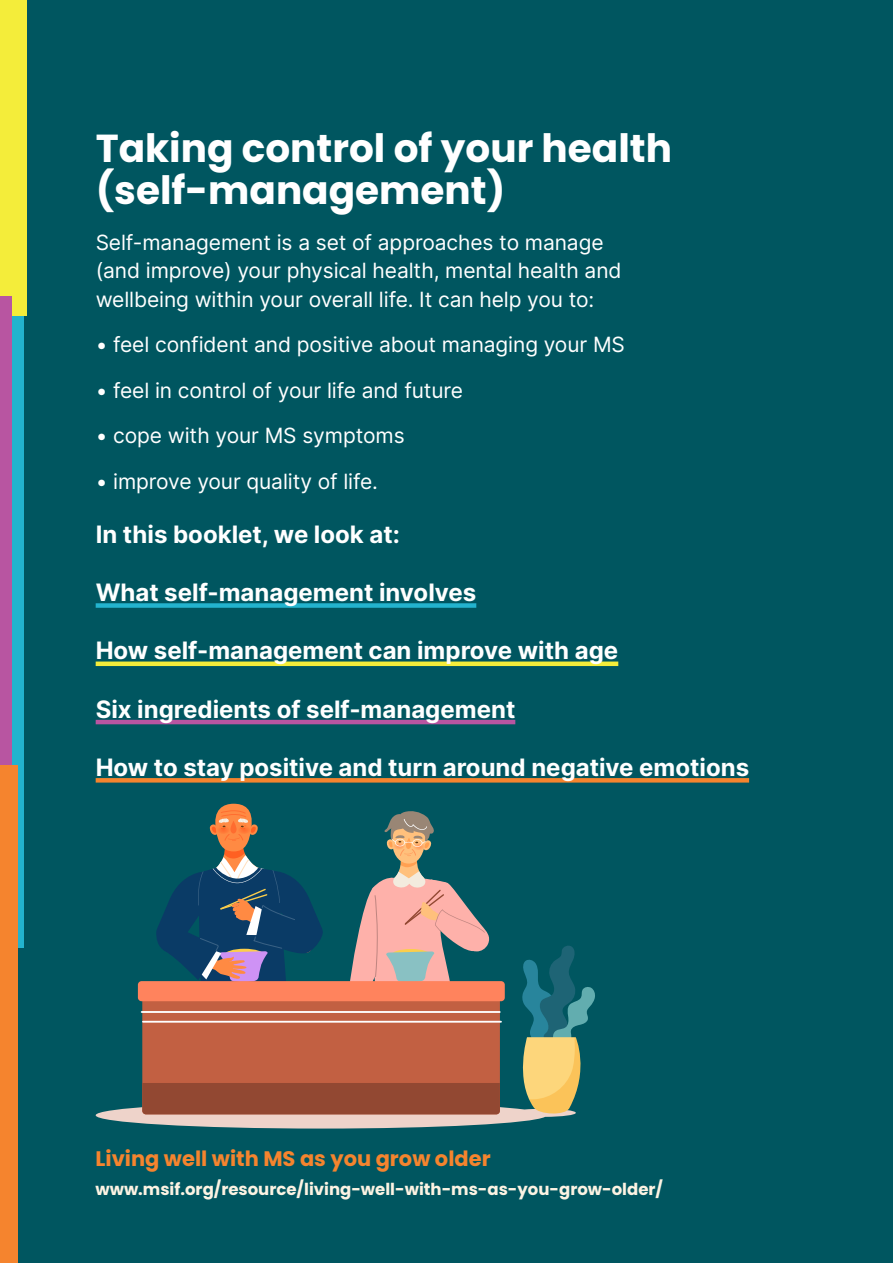
<style>
.page{position:relative;width:893px;height:1263px;background:#005660}
.page>*{position:absolute;margin:0;border:0;box-sizing:border-box;transform-origin:0 0}
.Titles_-_Dyslexic{font:700 39px/42px "Poppins";color:#fff}
.Body_Title{font:700 24px "Inter";color:#fff}
.Body_Copy{font:21px/28.5px "Inter";letter-spacing:-.005em;color:#fff}
.t1{font:700 21px "Poppins";color:#f5842e}
.t2{font:700 16.5px "Poppins";color:#fcf3e3}
</style>
<div class="page">
<div style="left:96px;top:603px;width:380px;height:5px;background:#23b3ce"></div>
<div style="left:96px;top:661px;width:522px;height:5px;background:#f4ed3a"></div>
<hr style="left:96px;top:720px;width:419px;height:4px;background:#b855a1">
<svg style="left:96px;top:778px;width:653px;height:4px;background:#ef832f"></svg>
<svg style="left:96px;top:804px;width:499px;height:324px"></svg>
<div style="left:0;top:0;width:23px;height:947px;background:#23b3ce"></div>
<div style="left:0;top:0;width:27px;height:316px;background:#f4ed3a"></div>
<div style="left:0;top:297px;width:12px;height:498px;background:#b855a1"></div>
<div style="left:0;top:765px;width:18px;height:498px;background:#f5842e"></div>
<p class="Titles_-_Dyslexic" style="left:96px;top:128px;width:578px">Taking control of your health (self-management)</p>
<p class="Body_Copy" style="left:96px;top:227px;width:527px">Self-management is a set of approaches to manage (and improve) your physical health, mental health and wellbeing within your overall life. It can help you to:</p>
<p class="Body_Copy" style="left:96px;top:330px;width:531px">• feel confident and positive about managing your MS</p>
<p class="Body_Copy" style="left:96px;top:375px;width:369px">• feel in control of your life and future</p>
<p class="Body_Copy" style="left:96px;top:421px;width:310px">• cope with your MS symptoms</p>
<p class="Body_Copy" style="left:96px;top:466px;width:284px">• improve your quality of life.</p>
<p class="Body_Title" style="left:96px;top:516px;width:306px">In this booklet, we look at:</p>
<p class="Body_Title" style="left:96px;top:575px;width:382px">What self-management involves</p>
<p class="Body_Title" style="left:96px;top:633px;width:524px">How self-management can improve with age</p>
<p class="Body_Title" style="left:96px;top:691px;width:421px">Six ingredients of self-management</p>
<p class="Body_Title" style="left:96px;top:750px;width:655px">How to stay positive and turn around negative emotions</p>
<p class="t1" style="left:95px;top:1146px;width:397px">Living well with MS as you grow older</p>
<p class="t2" style="left:95px;top:1180px;width:569px">www.msif.org/resource/living-well-with-ms-as-you-grow-older/</p>
</div>
